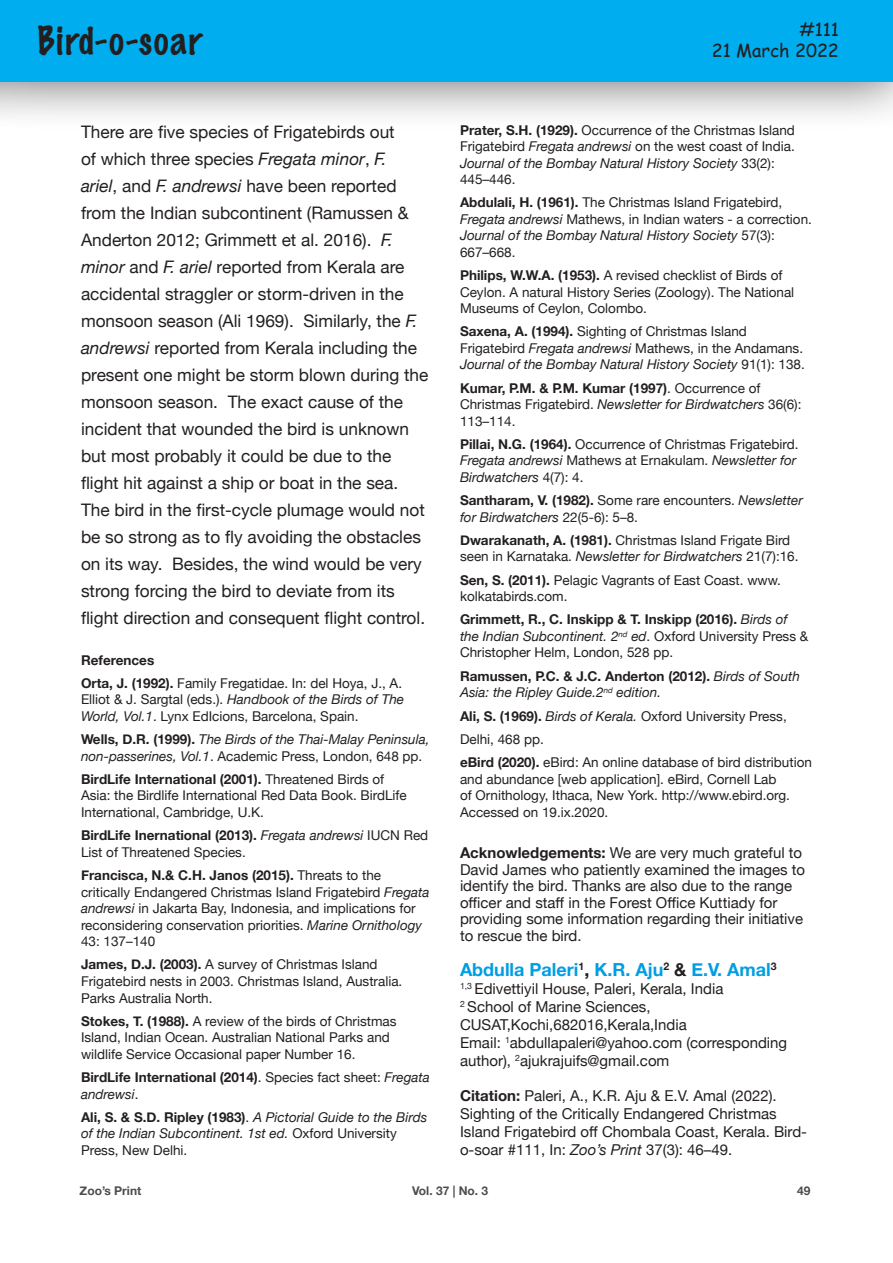
<style>
.page{position:relative;width:893px;height:1263px;background:#fff}
.page>*{position:absolute;margin:0;border:0;box-sizing:border-box;transform-origin:0 0}
.t1{font:100 36px "Marker Felt";letter-spacing:.045em;color:#231f20}
.t2{font:700 18px "Helvetica Neue";color:#009ee3}
.t3{font:18px "Comic Sans MS";color:#231f20}
.t4{font:17.25px/27px "Helvetica Neue";color:#231f20}
.smm_author{font:15px/18px "Helvetica Neue";color:#231f20}
.t5{font:13.5px/16.5px "Helvetica Neue";color:#231f20}
.t6{font:italic 13.5px/16.5px "Helvetica Neue";color:#231f20}
.t7{font:700 13.5px/16.5px "Helvetica Neue";color:#231f20}
.t8{font:700 12px "Helvetica Neue";color:#4d4d4d}
.s1{font-style:italic}
.s2{font-weight:700}
.s3{font-weight:700;font-style:normal}
.s4{font-style:normal}
.s5{font-weight:400}
.s6{font-weight:400;font-style:italic}
.s7{color:#231f20}
</style>
<div class="page">
<div style="left:0;top:0;width:893px;height:132px;background:#231f20;opacity:.75"></div>
<div style="left:0;top:0;width:893px;height:81px;background:#00aeef"></div>
<h1 class="t1" style="left:38px;top:12px;width:166px">Bird-o-soar</h1>
<h2 class="t3" style="left:799px;top:16px;width:41px">#111</h2>
<h2 class="t3" style="left:712px;top:37px;width:129px">21 March 2022</h2>
<p class="t4" style="left:81px;top:119px;width:349px">There are five species of Frigatebirds out<br>of which three species <span class="s1">Fregata minor</span>, <span class="s1">F.<br>ariel</span>, and <span class="s1">F. andrewsi</span> have been reported from the Indian subcontinent (Ramussen &amp; Anderton 2012; Grimmett et al. 2016). <span class="s1">F. minor</span> and <span class="s1">F. ariel</span> reported from Kerala are accidental straggler or storm-driven in the monsoon season (Ali 1969). Similarly, the <span class="s1">F. andrewsi</span> reported from Kerala including the present one might be storm blown during the monsoon season. The exact cause of the incident that wounded the bird is unknown but most probably it could be due to the flight hit against a ship or boat in the sea.<br>The bird in the first-cycle plumage would not be so strong as to fly avoiding the obstacles on its way. Besides, the wind would be very strong forcing the bird to deviate from its flight direction and consequent flight control.</p>
<p class="t5" style="left:460px;top:122px;width:336px"><span class="s2">Prater, S.H. (1929).</span> Occurrence of the Christmas Island Frigatebird <span class="s1">Fregata andrewsi</span> on the west coast of India.<br><span class="s1">Journal of the Bombay Natural History Society</span> 33(2):<br>445–446.</p>
<p class="t5" style="left:460px;top:195px;width:353px"><span class="s2">Abdulali, H. (1961).</span> The Christmas Island Frigatebird, <span class="s1">Fregata andrewsi</span> Mathews, in Indian waters - a correction.<br><span class="s1">Journal of the Bombay Natural History Society</span> 57(3):<br>667–668.</p>
<p class="t5" style="left:460px;top:268px;width:336px"><span class="s2">Philips, W.W.A. (1953).</span> A revised checklist of Birds of<br>Ceylon. A natural History Series (Zoology). The National<br>Museums of Ceylon, Colombo.</p>
<p class="t5" style="left:460px;top:324px;width:346px"><span class="s2">Saxena, A. (1994).</span> Sighting of Christmas Island<br>Frigatebird <span class="s1">Fregata andrewsi</span> Mathews, in the Andamans.<br><span class="s1">Journal of the Bombay Natural History Society</span> 91(1): 138.</p>
<p class="t5" style="left:460px;top:380px;width:343px"><span class="s2">Kumar, P.M. &amp; P.M. Kumar (1997)</span>. Occurrence of<br>Christmas Frigatebird. <span class="s1">Newsletter for Birdwatchers</span> 36(6):<br>113–114.</p>
<p class="t5" style="left:460px;top:437px;width:340px"><span class="s2">Pillai, N.G. (1964).</span> Occurrence of Christmas Frigatebird.<br><span class="s1">Fregata andrewsi</span> Mathews at Ernakulam. <span class="s1">Newsletter for<br>Birdwatchers</span> 4(7): 4.</p>
<p class="t5" style="left:460px;top:493px;width:344px"><span class="s2">Santharam, V. (1982).</span> Some rare encounters. <span class="s1">Newsletter for Birdwatchers</span> 22(5-6): 5–8.</p>
<p class="t5" style="left:460px;top:533px;width:340px"><span class="s2">Dwarakanath, A. (1981).</span> Christmas Island Frigate Bird seen in Karnataka. <span class="s1">Newsletter for Birdwatchers</span> 21(7):16.</p>
<p class="t5" style="left:460px;top:572px;width:323px"><span class="s2">Sen, S. (2011).</span> Pelagic Vagrants of East Coast. www. kolkatabirds.com.</p>
<p class="t5" style="left:460px;top:612px;width:350px"><span class="s2">Grimmett, R., C. Inskipp &amp; T. Inskipp (2016).</span> <span class="s1">Birds of the Indian Subcontinent. 2</span><sup>nd</sup> <span class="s1">ed</span>. Oxford University Press &amp;<br>Christopher Helm, London, 528 pp.</p>
<p class="t6" style="left:460px;top:668px;width:341px"><span class="s3">Ramussen, P.C. &amp; J.C. Anderton (2012).</span> Birds of South<br>Asia: the Ripley Guide.2<sup>nd</sup> edition.</p>
<p class="t5" style="left:460px;top:708px;width:328px"><span class="s2">Ali, S. (1969).</span> <span class="s1">Birds of Kerala.</span> Oxford University Press,</p>
<p class="t5" style="left:460px;top:731px;width:85px">Delhi, 468 pp.</p>
<p class="t5" style="left:460px;top:755px;width:353px"><span class="s2">eBird (2020).</span> eBird: An online database of bird distribution and abundance [web application]. eBird, Cornell Lab<br>of Ornithology, Ithaca, New York. http://www.ebird.org.<br>Accessed on 19.ix.2020.</p>
<p class="t7" style="left:81px;top:652px;width:75px">References</p>
<p class="t5" style="left:81px;top:675px;width:325px"><span class="s2">Orta, J. (1992).</span> Family Fregatidae. In: del Hoya, J., A.<br>Elliot &amp; J. Sargtal (eds.). <span class="s1">Handbook of the Birds of The<br>World, Vol.1</span>. Lynx EdIcions, Barcelona, Spain.</p>
<p class="t6" style="left:81px;top:732px;width:350px"><span class="s3">Wells, D.R. (1999).</span> The Birds of the Thai-Malay Peninsula, non-passerines, Vol.1<span class="s4">. Academic Press, London, 648 pp.</span></p>
<p class="t5" style="left:81px;top:772px;width:327px"><span class="s2">BirdLife International (2001).</span> Threatened Birds of<br>Asia: the Birdlife International Red Data Book. BirdLife<br>International, Cambridge, U.K.</p>
<p class="t5" style="left:81px;top:828px;width:349px"><span class="s2">BirdLife Inernational (2013).</span> <span class="s1">Fregata andrewsi</span> IUCN Red<br>List of Threatened Species.</p>
<p class="t5" style="left:81px;top:868px;width:350px"><span class="s2">Francisca, N.&amp; C.H. Janos (2015).</span> Threats to the critically Endangered Christmas Island Frigatebird <span class="s1">Fregata andrewsi</span> in Jakarta Bay, Indonesia, and implications for reconsidering conservation priorities. <span class="s1">Marine Ornithology </span>43: 137–140</p>
<p class="t5" style="left:81px;top:957px;width:323px"><span class="s2">James, D.J. (2003).</span> A survey of Christmas Island<br>Frigatebird nests in 2003. Christmas Island, Australia.<br>Parks Australia North.</p>
<p class="t5" style="left:81px;top:1013px;width:317px"><span class="s2">Stokes, T. (1988).</span> A review of the birds of Christmas<br>Island, Indian Ocean. Australian National Parks and wildlife Service Occasional paper Number 16.</p>
<p class="t7" style="left:81px;top:1069px;width:350px">BirdLife International (2014)<span class="s5">. Species fact sheet:</span> <span class="s6">Fregata andrewsi</span><span class="s5">.</span></p>
<p class="t6" style="left:81px;top:1110px;width:348px"><span class="s3">Ali, S. &amp; S.D. Ripley (1983)</span><span class="s4">.</span> A Pictorial Guide to the Birds of the Indian Subcontinent. 1st ed. <span class="s4">Oxford University<br>Press, New Delhi.</span></p>
<p class="smm_author" style="left:460px;top:846px;width:347px;line-height:16.5px"><span class="s2">Acknowledgements:</span> We are very much grateful to David James who patiently examined the images to identify the bird. Thanks are also due to the range officer and staff in the Forest Office Kuttiady for providing some information regarding their initiative to rescue the bird.</p>
<p class="t2" style="left:460px;top:956px;width:318px">Abdulla Paleri<sup>1</sup><span class="s7">,</span> K.R. Aju<sup>2</sup> <span class="s7">&amp;</span> E.V. Amal<sup>3</sup></p>
<p class="smm_author" style="left:460px;top:981px;width:265px"><sup>1,3</sup> Edivettiyil House, Paleri, Kerala, India</p>
<p class="smm_author" style="left:460px;top:999px;width:228px"><sup>2</sup> School of Marine Sciences,<br>CUSAT,Kochi,682016,Kerala,India</p>
<p class="smm_author" style="left:460px;top:1035px;width:329px">Email: <sup>1</sup>abdullapaleri@yahoo.com (corresponding author), <sup>2</sup>ajukrajuifs@gmail.com</p>
<p class="smm_author" style="left:460px;top:1087px;width:349px"><span class="s2">Citation:</span> Paleri, A., K.R. Aju &amp; E.V. Amal (2022).<br>Sighting of the Critically Endangered Christmas Island Frigatebird off Chombala Coast, Kerala. Bird&shy;o-soar #111, In: <span class="s1">Zoo’s Print</span> 37(3): 46–49.</p>
<p class="t8" style="left:80px;top:1181px;width:63px">Zoo’s Print</p>
<p class="t8" style="left:412px;top:1181px;width:78px">Vol. 37 | No. 3</p>
<p class="t8" style="left:797px;top:1181px;width:15px">49</p>
</div>
